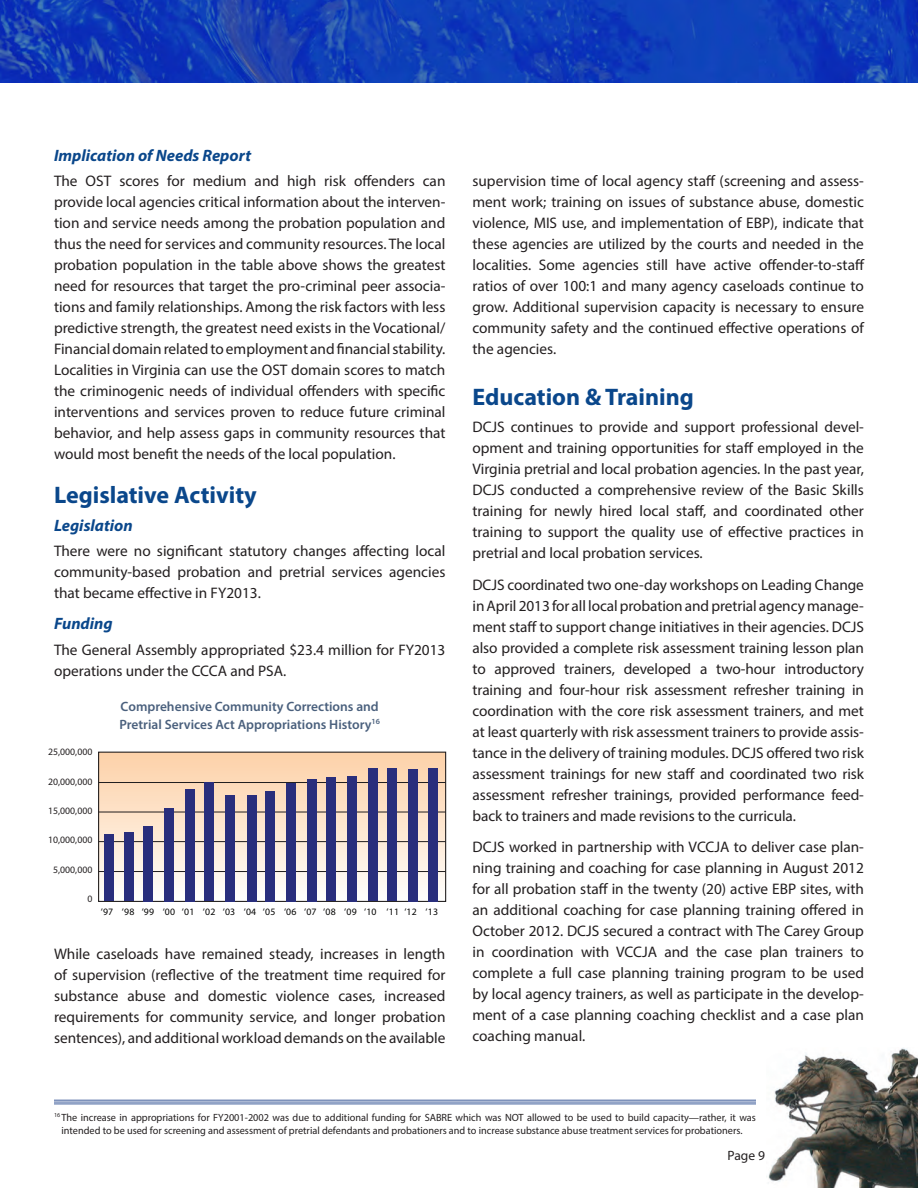
<style>
.page{position:relative;width:918px;height:1188px;background:#fff}
.page>*{position:absolute;margin:0;border:0;box-sizing:border-box;transform-origin:0 0}
.t1{font:700 24px "Myriad Pro";color:#0a478b}
.t2{font:italic 700 16.5px "Myriad Pro";color:#0a478b}
.t3{font:15.3px/21px "Myriad Pro";color:#231f20;text-align:justify}
.t4{font:600 13.5px/18px "Myriad Pro";color:#4a607d}
.t5{font:13.5px "Myriad Pro";color:#231f20}
.t6{font:10.5px/13.5px "Myriad Pro";color:#231f20;text-align:center}
.t7{font:9.75px "Myriad";letter-spacing:.02em;color:#050504}
.t8{font:9.75px "Myriad Pro";color:#231f20}
</style>
<div class="page">
<img style="left:0;top:0;width:918px;height:82px">
<img style="left:766px;top:1048px;width:152px;height:140px">
<svg style="left:100px;top:754px;width:344px;height:146px;background:#f1d9c7"></svg>
<div style="left:98px;top:752px;width:348px;height:150px;border:1px solid #211e1e"></div>
<hr style="left:99px;top:782px;width:347px;height:1px;background:#211e1e">
<hr style="left:99px;top:812px;width:347px;height:1px;background:#211e1e">
<hr style="left:99px;top:841px;width:347px;height:1px;background:#211e1e">
<hr style="left:99px;top:871px;width:347px;height:1px;background:#211e1e">
<div style="left:104px;top:835px;width:9px;height:66px;background:#292e7c"></div>
<div style="left:124px;top:832px;width:9px;height:69px;background:#292e7c"></div>
<div style="left:144px;top:826px;width:9px;height:75px;background:#292e7c"></div>
<div style="left:165px;top:808px;width:9px;height:93px;background:#292e7c"></div>
<div style="left:185px;top:789px;width:9px;height:112px;background:#292e7c"></div>
<div style="left:205px;top:783px;width:9px;height:118px;background:#292e7c"></div>
<div style="left:226px;top:795px;width:9px;height:106px;background:#292e7c"></div>
<div style="left:247px;top:795px;width:9px;height:107px;background:#292e7c"></div>
<div style="left:266px;top:791px;width:9px;height:110px;background:#292e7c"></div>
<div style="left:286px;top:783px;width:10px;height:118px;background:#292e7c"></div>
<div style="left:307px;top:779px;width:9px;height:122px;background:#292e7c"></div>
<div style="left:327px;top:777px;width:9px;height:124px;background:#292e7c"></div>
<div style="left:347px;top:776px;width:9px;height:125px;background:#292e7c"></div>
<div style="left:368px;top:768px;width:9px;height:133px;background:#292e7c"></div>
<div style="left:388px;top:769px;width:9px;height:132px;background:#292e7c"></div>
<div style="left:408px;top:769px;width:9px;height:132px;background:#292e7c"></div>
<div style="left:429px;top:768px;width:9px;height:133px;background:#292e7c"></div>
<hr style="left:54px;top:1100px;width:702px;height:1px;background:#415f9c">
<hr style="left:54px;top:1102px;width:702px;height:1px;background:#415f9c">
<hr style="left:54px;top:1104px;width:702px;height:1px;background:#415f9c">
<p class="t2" style="left:54px;top:144px;width:199px">Implication of Needs Report</p>
<p class="t3" style="left:54px;top:170px;width:393px">The OST scores for medium and high risk offenders can provide local agencies critical information about the interven&shy;tion and service needs among the probation population and thus the need for services and community resources. The local probation population in the table above shows the greatest need for resources that target the pro-criminal peer associa&shy;tions and family relationships. Among the risk factors with less predictive strength, the greatest need exists in the Vocational/ Financial domain related to employment and financial stability.<br>Localities in Virginia can use the OST domain scores to match the criminogenic needs of individual offenders with specific interventions and services proven to reduce future criminal behavior, and help assess gaps in community resources that would most benefit the needs of the local population.</p>
<h1 class="t1" style="left:54px;top:479px;width:204px">Legislative Activity</h1>
<p class="t2" style="left:54px;top:514px;width:80px">Legislation</p>
<p class="t3" style="left:54px;top:540px;width:393px">There were no significant statutory changes affecting local community-based probation and pretrial services agencies that became effective in FY2013.</p>
<p class="t2" style="left:54px;top:613px;width:60px">Funding</p>
<p class="t3" style="left:54px;top:639px;width:393px">The General Assembly appropriated $23.4 million for FY2013 operations under the CCCA and PSA.</p>
<p class="t4" style="left:120px;top:697px;width:262px">Comprehensive Community Corrections and<br>Pretrial Services Act Appropriations History<sup>16</sup></p>
<p class="t8" style="left:48px;top:746px;width:46px">25,000,000</p>
<p class="t8" style="left:48px;top:775px;width:46px">20,000,000</p>
<p class="t8" style="left:48px;top:805px;width:46px">15,000,000</p>
<p class="t8" style="left:48px;top:834px;width:46px">10,000,000</p>
<p class="t8" style="left:53px;top:863px;width:41px">5,000,000</p>
<p class="t8" style="left:87px;top:893px;width:7px">0</p>
<p class="t7" style="left:101px;top:907px;width:339px">‘97 ‘98 ‘99 ‘00 ‘01 ‘02 ‘03 ‘04 ‘05 ‘06 ‘07 ‘08 ‘09 ‘10 ‘11 ‘12 ‘13</p>
<p class="t3" style="left:54px;top:944px;width:393px">While caseloads have remained steady, increases in length of supervision (reflective of the treatment time required for substance abuse and domestic violence cases, increased requirements for community service, and longer probation sentences), and additional workload demands on the available</p>
<p class="t3" style="left:472px;top:170px;width:394px">supervision time of local agency staff (screening and assess&shy;ment work; training on issues of substance abuse, domestic violence, MIS use, and implementation of EBP), indicate that these agencies are utilized by the courts and needed in the localities. Some agencies still have active offender-to-staff ratios of over 100:1 and many agency caseloads continue to grow. Additional supervision capacity is necessary to ensure community safety and the continued effective operations of the agencies.</p>
<h1 class="t1" style="left:472px;top:381px;width:223px">Education &amp; Training</h1>
<p class="t3" style="left:472px;top:417px;width:393px">DCJS continues to provide and support professional devel&shy;opment and training opportunities for staff employed in the Virginia pretrial and local probation agencies. In the past year, DCJS conducted a comprehensive review of the Basic Skills training for newly hired local staff, and coordinated other training to support the quality use of effective practices in pretrial and local probation services.</p>
<p class="t3" style="left:472px;top:574px;width:393px">DCJS coordinated two one-day workshops on Leading Change in April 2013 for all local probation and pretrial agency manage&shy;ment staff to support change initiatives in their agencies. DCJS also provided a complete risk assessment training lesson plan to approved trainers, developed a two-hour introductory training and four-hour risk assessment refresher training in coordination with the core risk assessment trainers, and met at least quarterly with risk assessment trainers to provide assis&shy;tance in the delivery of training modules. DCJS offered two risk assessment trainings for new staff and coordinated two risk assessment refresher trainings, provided performance feed&shy;back to trainers and made revisions to the curricula.</p>
<p class="t3" style="left:472px;top:837px;width:393px">DCJS worked in partnership with VCCJA to deliver case plan&shy;ning training and coaching for case planning in August 2012 for all probation staff in the twenty (20) active EBP sites, with an additional coaching for case planning training offered in October 2012. DCJS secured a contract with The Carey Group in coordination with VCCJA and the case plan trainers to complete a full case planning training program to be used by local agency trainers, as well as participate in the develop&shy;ment of a case planning coaching checklist and a case plan coaching manual.</p>
<p class="t6" style="left:54px;top:1110px;width:703px"><sup>16</sup> The increase in appropriations for FY2001-2002 was due to additional funding for SABRE which was NOT allowed to be used to build capacity—rather, it was intended to be used for screening and assessment of pretrial defendants and probationers and to increase substance abuse treatment services for probationers.</p>
<p class="t5" style="left:728px;top:1148px;width:39px">Page 9</p>
</div>
